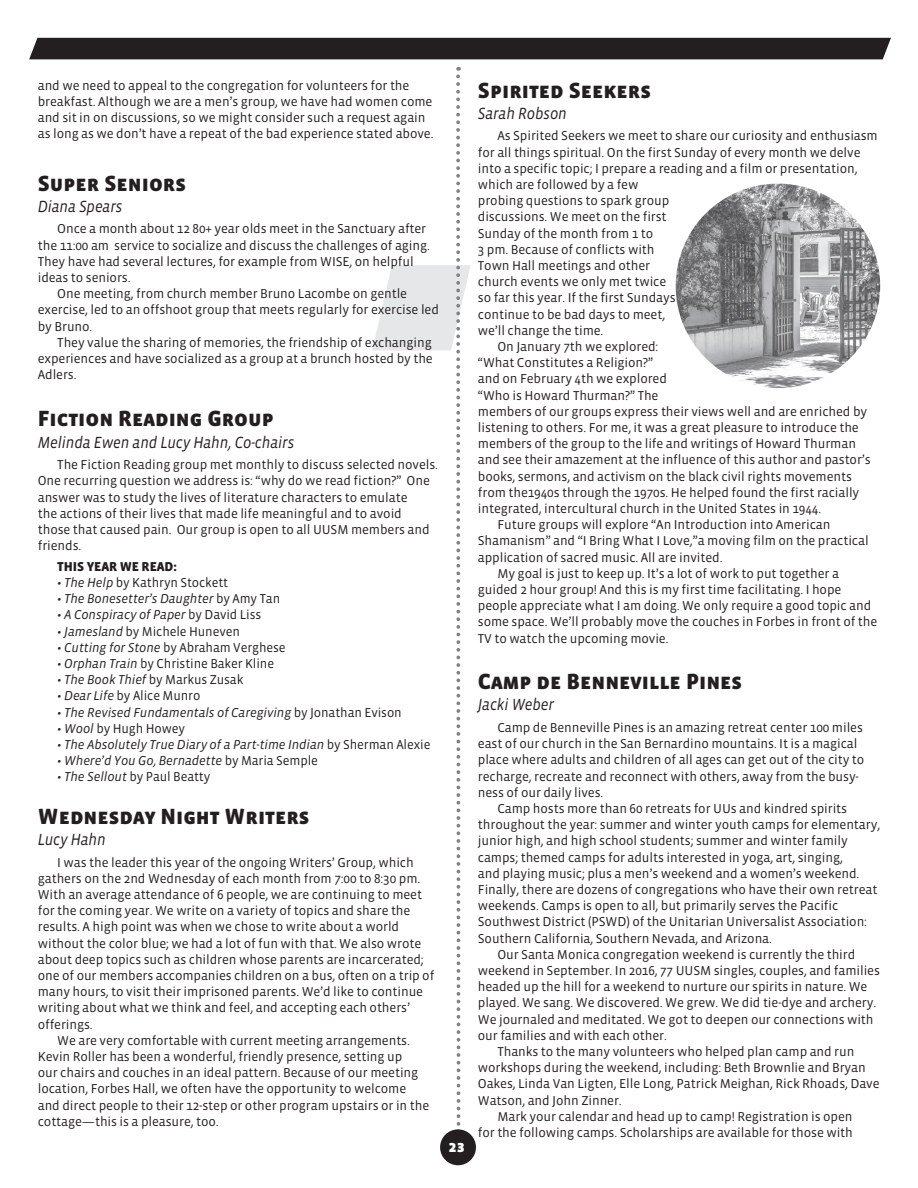
<style>
.page{position:relative;width:918px;height:1188px;background:#fff}
.page>*{position:absolute;margin:0;border:0;box-sizing:border-box;transform-origin:0 0}
.HEAD_Vista_Black{font:22.5px "Vista Sans SC Black";color:#231f20}
.ITALIC_Vista_Book{font:italic 16.5px "Vista Sans";letter-spacing:-.01em;color:#231f20;scale:.9 1}
.TEXT_-_REPORT_ON_PRO{font:16.5px "Vista Sans SC Black";color:#fff}
.TEXT_Vista_Book{font:13.2px/16.2px "Vista Sans";letter-spacing:-.01em;color:#231f20}
.TEXT_Vista_Book-2{font:italic 13.2px "Vista Sans";letter-spacing:-.01em;color:#231f20}
.SUB_BOLD_Vista_Black{font:13.2px "Vista Sans SC Black";letter-spacing:-.01em;color:#231f20}
.s1{font-style:italic}
.s2{font-style:normal}
</style>
<div class="page">
<div style="left:29px;top:38px;width:862px;height:21px;background:#231f20"></div>
<svg style="left:372px;top:67px;width:99px;height:1076px"></svg>
<div style="left:442px;top:1131px;width:32px;height:33px;background:#231f20;border-radius:50%"></div>
<div style="left:440px;top:1129px;width:36px;height:36px;border:3px solid #231f20;border-radius:50%"></div>
<img style="left:676px;top:184px;width:204px;height:204px">
<p class="TEXT_Vista_Book" style="left:38px;top:77px;width:397px">and we need to appeal to the congregation for volunteers for the breakfast. Although we are a men’s group, we have had women come and sit in on discussions, so we might consider such a request again as long as we don’t have a repeat of the bad experience stated above.</p>
<p class="HEAD_Vista_Black" style="left:38px;top:171px;width:150px">Super Seniors</p>
<p class="ITALIC_Vista_Book" style="left:38px;top:198px;width:96px">Diana Spears</p>
<p class="TEXT_Vista_Book" style="left:38px;top:221px;width:394px;text-indent:20px">Once a month about 12 80+ year olds meet in the Sanctuary after the 11:00 am service to socialize and discuss the challenges of aging.<br>They have had several lectures, for example from WISE, on helpful ideas to seniors.</p>
<p class="TEXT_Vista_Book" style="left:38px;top:286px;width:403px;text-indent:20px">One meeting, from church member Bruno Lacombe on gentle exercise, led to an offshoot group that meets regularly for exercise led by Bruno.</p>
<p class="TEXT_Vista_Book" style="left:38px;top:335px;width:397px;text-align:justify;text-indent:20px">They value the sharing of memories, the friendship of exchanging experiences and have socialized as a group at a brunch hosted by the Adlers.</p>
<p class="HEAD_Vista_Black" style="left:38px;top:407px;width:237px">Fiction Reading Group</p>
<p class="ITALIC_Vista_Book" style="left:38px;top:434px;width:287px">Melinda Ewen and Lucy Hahn, Co-chairs</p>
<p class="TEXT_Vista_Book" style="left:38px;top:457px;width:402px;text-indent:20px">The Fiction Reading group met monthly to discuss selected novels.<br>One recurring question we address is: “why do we read fiction?” One answer was to study the lives of literature characters to emulate<br>the actions of their lives that made life meaningful and to avoid<br>those that caused pain. Our group is open to all UUSM members and friends.</p>
<p class="SUB_BOLD_Vista_Black" style="left:57px;top:560px;width:121px">THIS YEAR WE READ:</p>
<p class="TEXT_Vista_Book" style="left:57px;top:575px;width:172px"><span class="s1">• The Help</span> by Kathryn Stockett</p>
<p class="TEXT_Vista_Book-2" style="left:57px;top:592px;width:224px">• The Bonesetter’s Daughter <span class="s2">by Amy Tan</span></p>
<p class="TEXT_Vista_Book-2" style="left:57px;top:608px;width:205px">• A Conspiracy of Paper <span class="s2">by David Liss</span></p>
<p class="TEXT_Vista_Book" style="left:57px;top:623px;width:184px"><span class="s1">• Jamesland</span> by Michele Huneven</p>
<p class="TEXT_Vista_Book" style="left:57px;top:640px;width:230px"><span class="s1">• Cutting for Stone</span> by Abraham Verghese</p>
<p class="TEXT_Vista_Book" style="left:57px;top:656px;width:218px"><span class="s1">• Orphan Train</span> by Christine Baker Kline</p>
<p class="TEXT_Vista_Book-2" style="left:57px;top:673px;width:188px">• The Book Thief <span class="s2">by Markus Zusak</span></p>
<p class="TEXT_Vista_Book" style="left:57px;top:688px;width:145px"><span class="s1">• Dear Life</span> by Alice Munro</p>
<p class="TEXT_Vista_Book-2" style="left:57px;top:705px;width:346px">• The Revised Fundamentals of Caregiving <span class="s2">by Jonathan Evison</span></p>
<p class="TEXT_Vista_Book" style="left:57px;top:721px;width:129px"><span class="s1">• Wool</span> by Hugh Howey</p>
<p class="TEXT_Vista_Book-2" style="left:57px;top:738px;width:375px">• The Absolutely True Diary of a Part-time Indian <span class="s2">by Sherman Alexie</span></p>
<p class="TEXT_Vista_Book-2" style="left:57px;top:754px;width:262px">• Where’d You Go, Bernadette <span class="s2">by Maria Semple</span></p>
<p class="TEXT_Vista_Book" style="left:57px;top:769px;width:155px"><span class="s1">• The Sellout</span> by Paul Beatty</p>
<p class="HEAD_Vista_Black" style="left:38px;top:805px;width:273px">Wednesday Night Writers</p>
<p class="ITALIC_Vista_Book" style="left:38px;top:831px;width:77px">Lucy Hahn</p>
<p class="TEXT_Vista_Book" style="left:38px;top:854px;width:398px;text-indent:20px">I was the leader this year of the ongoing Writers’ Group, which gathers on the 2nd Wednesday of each month from 7:00 to 8:30 pm.<br>With an average attendance of 6 people, we are continuing to meet for the coming year. We write on a variety of topics and share the results. A high point was when we chose to write about a world without the color blue; we had a lot of fun with that. We also wrote about deep topics such as children whose parents are incarcerated; one of our members accompanies children on a bus, often on a trip of many hours, to visit their imprisoned parents. We’d like to continue writing about what we think and feel, and accepting each others’ offerings.</p>
<p class="TEXT_Vista_Book" style="left:38px;top:1033px;width:393px;text-indent:20px">We are very comfortable with current meeting arrangements.<br>Kevin Roller has been a wonderful, friendly presence, setting up<br>our chairs and couches in an ideal pattern. Because of our meeting location, Forbes Hall, we often have the opportunity to welcome and direct people to their 12-step or other program upstairs or in the cottage—this is a pleasure, too.</p>
<p class="TEXT_-_REPORT_ON_PRO" style="left:449px;top:1138px;width:18px">23</p>
<p class="HEAD_Vista_Black" style="left:478px;top:78px;width:175px">Spirited Seekers</p>
<p class="ITALIC_Vista_Book" style="left:478px;top:105px;width:100px">Sarah Robson</p>
<p class="TEXT_Vista_Book" style="left:478px;top:128px;width:401px;text-indent:20px">As Spirited Seekers we meet to share our curiosity and enthusiasm for all things spiritual. On the first Sunday of every month we delve into a specific topic; I prepare a reading and a film or presentation, which are followed by a few<br>probing questions to spark group<br>discussions. We meet on the first<br>Sunday of the month from 1 to<br>3 pm. Because of conflicts with<br>Town Hall meetings and other<br>church events we only met twice<br>so far this year. If the first Sundays<br>continue to be bad days to meet,<br>we’ll change the time.</p>
<p class="TEXT_Vista_Book" style="left:478px;top:339px;width:394px;text-indent:20px">On January 7th we explored:<br>“What Constitutes a Religion?”<br>and on February 4th we explored<br>“Who is Howard Thurman?” The<br>members of our groups express their views well and are enriched by listening to others. For me, it was a great pleasure to introduce the members of the group to the life and writings of Howard Thurman and see their amazement at the influence of this author and pastor’s books, sermons, and activism on the black civil rights movements from the1940s through the 1970s. He helped found the first racially integrated, intercultural church in the United States in 1944.</p>
<p class="TEXT_Vista_Book" style="left:478px;top:517px;width:392px;text-indent:20px">Future groups will explore “An Introduction into American<br>Shamanism” and “I Bring What I Love,”a moving film on the practical application of sacred music. All are invited.</p>
<p class="TEXT_Vista_Book" style="left:478px;top:566px;width:401px;text-indent:20px">My goal is just to keep up. It’s a lot of work to put together a guided 2 hour group! And this is my first time facilitating. I hope people appreciate what I am doing. We only require a good topic and some space. We’ll probably move the couches in Forbes in front of the TV to watch the upcoming movie.</p>
<p class="HEAD_Vista_Black" style="left:478px;top:670px;width:266px">Camp de Benneville Pines</p>
<p class="ITALIC_Vista_Book" style="left:478px;top:696px;width:86px">Jacki Weber</p>
<p class="TEXT_Vista_Book" style="left:478px;top:720px;width:388px;text-indent:20px">Camp de Benneville Pines is an amazing retreat center 100 miles east of our church in the San Bernardino mountains. It is a magical place where adults and children of all ages can get out of the city to recharge, recreate and reconnect with others, away from the busy&shy;ness of our daily lives.</p>
<p class="TEXT_Vista_Book" style="left:478px;top:801px;width:404px;text-indent:20px">Camp hosts more than 60 retreats for UUs and kindred spirits throughout the year: summer and winter youth camps for elementary, junior high, and high school students; summer and winter family camps; themed camps for adults interested in yoga, art, singing,<br>and playing music; plus a men’s weekend and a women’s weekend.<br>Finally, there are dozens of congregations who have their own retreat weekends. Camps is open to all, but primarily serves the Pacific Southwest District (PSWD) of the Unitarian Universalist Association:<br>Southern California, Southern Nevada, and Arizona.</p>
<p class="TEXT_Vista_Book" style="left:478px;top:947px;width:404px;text-indent:20px">Our Santa Monica congregation weekend is currently the third weekend in September. In 2016, 77 UUSM singles, couples, and families headed up the hill for a weekend to nurture our spirits in nature. We played. We sang. We discovered. We grew. We did tie-dye and archery.<br>We journaled and meditated. We got to deepen our connections with our families and with each other.</p>
<p class="TEXT_Vista_Book" style="left:478px;top:1044px;width:403px;text-indent:20px">Thanks to the many volunteers who helped plan camp and run workshops during the weekend, including: Beth Brownlie and Bryan Oakes, Linda Van Ligten, Elle Long, Patrick Meighan, Rick Rhoads, Dave Watson, and John Zinner.</p>
<p class="TEXT_Vista_Book" style="left:478px;top:1109px;width:377px;text-align:right">Mark your calendar and head up to camp! Registration is open for the following camps. Scholarships are available for those with</p>
</div>
